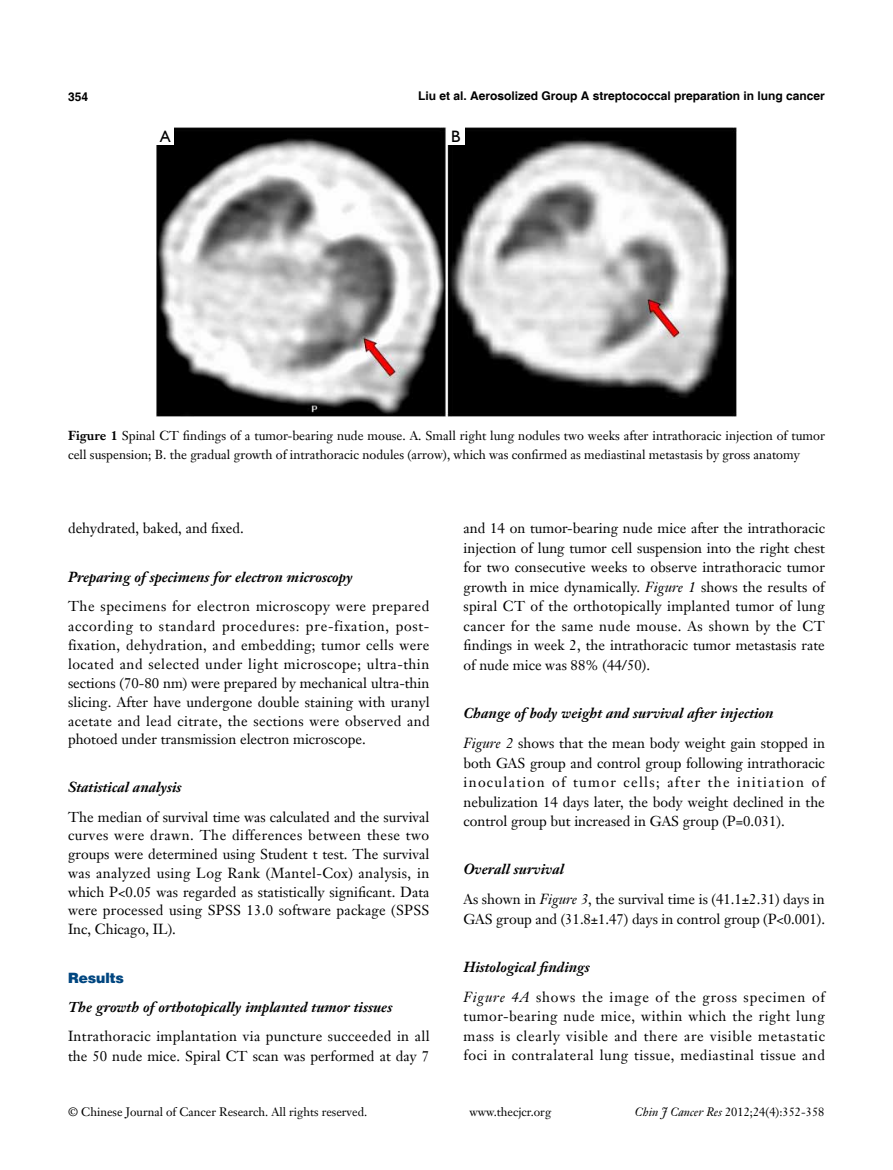
<style>
.page{position:relative;width:893px;height:1170px;background:#fff}
.page>*{position:absolute;margin:0;border:0;box-sizing:border-box;transform-origin:0 0}
.t1{font:16.5px "Humanist 521 BT";color:#000}
.t2{font:14.25px/19.5px "Janson Text LT";letter-spacing:.005em;color:#000;text-align:justify}
.t3{font:italic 700 14.25px/30px "Janson Text LT";color:#000}
.t4{font:14.25px/19.5px "Janson Text LT";letter-spacing:.025em;color:#000}
.t5{font:14.25px/30px "Janson Text LT";letter-spacing:.06em;color:#000}
.t6{font:900 14.25px "Helvetica";color:#004680}
.t7{font:12.75px/19.5px "Janson Text LT";color:#000}
.t8{font:12px "Janson Text LT";color:#000}
.t9{font:700 12px "Helvetica";color:#000}
.s1{font-weight:700}
.s2{font-style:italic}
.s3{font-weight:400}
.s4{font-weight:400;font-style:normal}
.s5{font-weight:700;font-style:italic}
</style>
<div class="page">
<img style="left:157px;top:128px;width:579px;height:288px">
<div style="left:157px;top:128px;width:17px;height:17px;background:#fff"></div>
<div style="left:448px;top:128px;width:17px;height:17px;background:#fff"></div>
<p class="t9" style="left:68px;top:89px;width:22px">354</p>
<p class="t9" style="left:418px;top:88px;width:408px">Liu et al. Aerosolized Group A streptococcal preparation in lung cancer</p>
<p class="t1" style="left:160px;top:126px;width:12px">A</p>
<p class="t1" style="left:451px;top:126px;width:11px">B</p>
<p class="t7" style="left:68px;top:425px;width:758px"><span class="s1">Figure 1</span> Spinal CT findings of a tumor-bearing nude mouse. A. Small right lung nodules two weeks after intrathoracic injection of tumor cell suspension; B. the gradual growth of intrathoracic nodules (arrow), which was confirmed as mediastinal metastasis by gross anatomy</p>
<p class="t2" style="left:68px;top:518px;width:177px">dehydrated, baked, and fixed.</p>
<p class="t3" style="left:68px;top:562px;width:286px">Preparing of specimens for electron microscopy</p>
<p class="t2" style="left:68px;top:597px;width:363px;line-height:18.9px">The specimens for electron microscopy were prepared according to standard procedures: pre-fixation, post&shy;fixation, dehydration, and embedding; tumor cells were located and selected under light microscope; ultra-thin sections (70-80 nm) were prepared by mechanical ultra-thin slicing. After have undergone double staining with uranyl acetate and lead citrate, the sections were observed and photoed under transmission electron microscope.</p>
<p class="t3" style="left:68px;top:771px;width:115px">Statistical analysis</p>
<p class="t2" style="left:68px;top:807px;width:363px;line-height:18.8px">The median of survival time was calculated and the survival curves were drawn. The differences between these two groups were determined using Student t test. The survival was analyzed using Log Rank (Mantel-Cox) analysis, in which P&lt;0.05 was regarded as statistically significant. Data were processed using SPSS 13.0 software package (SPSS Inc, Chicago, IL).</p>
<p class="t6" style="left:68px;top:968px;width:58px">Results</p>
<p class="t3" style="left:68px;top:992px;width:326px">The growth of orthotopically implanted tumor tissues</p>
<p class="t4" style="left:68px;top:1026px;width:363px">Intrathoracic implantation via puncture succeeded in all the 50 nude mice. Spiral CT scan was performed at day 7</p>
<p class="t2" style="left:463px;top:518px;width:363px">and 14 on tumor-bearing nude mice after the intrathoracic injection of lung tumor cell suspension into the right chest for two consecutive weeks to observe intrathoracic tumor growth in mice dynamically. <span class="s2">Figure 1</span> shows the results of spiral CT of the orthotopically implanted tumor of lung cancer for the same nude mouse. As shown by the CT findings in week 2, the intrathoracic tumor metastasis rate of nude mice was 88% (44/50).</p>
<p class="t3" style="left:463px;top:697px;width:363px">Change of body weight and survival after injection<br><span class="s3">Figure 2</span> <span class="s4">shows that the mean body weight gain stopped in</span></p>
<p class="t2" style="left:463px;top:752px;width:363px">both GAS group and control group following intrathoracic inoculation of tumor cells; after the initiation of nebulization 14 days later, the body weight declined in the control group but increased in GAS group (P=0.031).</p>
<p class="t2" style="left:463px;top:853px;width:363px;line-height:30px"><span class="s5">Overall survival<br></span>As shown in <span class="s2">Figure 3</span>, the survival time is (41.1±2.31) days in</p>
<p class="t2" style="left:463px;top:908px;width:363px">GAS group and (31.8±1.47) days in control group (P&lt;0.001).</p>
<p class="t5" style="left:463px;top:951px;width:363px"><span class="s5">Histological findings<br></span><span class="s2">Figure 4A</span> shows the image of the gross specimen of</p>
<p class="t2" style="left:463px;top:1006px;width:363px">tumor-bearing nude mice, within which the right lung mass is clearly visible and there are visible metastatic foci in contralateral lung tissue, mediastinal tissue and</p>
<p class="t8" style="left:68px;top:1104px;width:301px">© Chinese Journal of Cancer Research. All rights reserved.</p>
<p class="t8" style="left:469px;top:1104px;width:83px">www.thecjcr.org</p>
<p class="t8" style="left:635px;top:1104px;width:191px"><span class="s2">Chin J Cancer Res</span> 2012;24(4):352-358</p>
</div>
